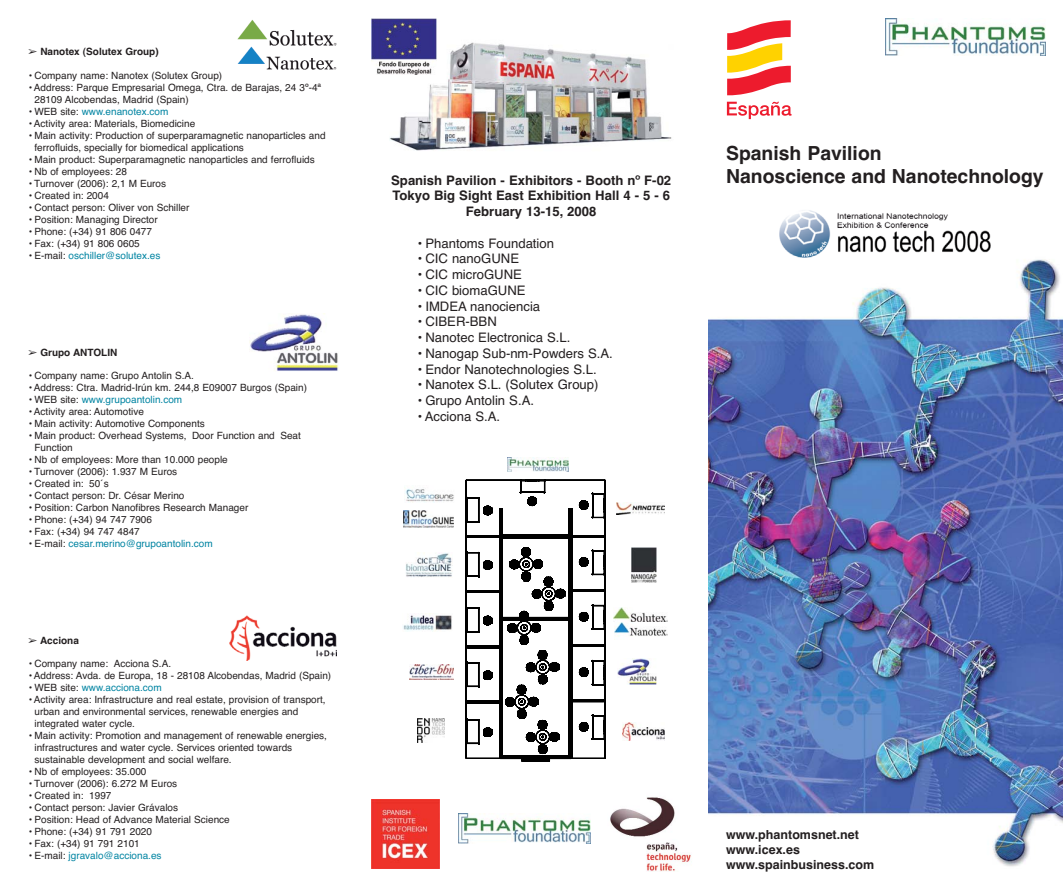
<style>
.page{position:relative;width:1063px;height:886px;background:#fff}
.page>*{position:absolute;margin:0;border:0;box-sizing:border-box;transform-origin:0 0}
.t1{font:700 19.38px/23.2px "Helvetica";color:#231f20}
.t2{font:13.12px "Helvetica";color:#231f20}
.t3{font:700 13.12px/15.8px "Helvetica";color:#231f20;text-align:center}
.t4{font:700 12.5px/15px "Helvetica";color:#231f20}
.t5{font:10px/12px "Helvetica";color:#231f20}
.t6{font:10px "Helvetica";color:#0084a2}
.t7{font:700 10px "Helvetica";color:#231f20}
.s1{color:#231f20}
</style>
<div class="page">
<img style="left:610px;top:797px;width:81px;height:74px">
<img style="left:708px;top:18px;width:355px;height:849px">
<svg style="left:466px;top:479px;width:139px;height:280px"></svg>
<img style="left:390px;top:35px;width:282px;height:116px">
<img style="left:372px;top:18px;width:64px;height:57px">
<img style="left:886px;top:19px;width:159px;height:36px">
<img style="left:779px;top:208px;width:213px;height:50px">
<img style="left:508px;top:458px;width:60px;height:14px">
<img style="left:622px;top:723px;width:43px;height:17px">
<img style="left:404px;top:511px;width:50px;height:17px">
<img style="left:406px;top:553px;width:46px;height:24px">
<img style="left:403px;top:614px;width:49px;height:17px">
<img style="left:409px;top:664px;width:45px;height:15px">
<img style="left:405px;top:489px;width:49px;height:13px">
<img style="left:418px;top:719px;width:26px;height:24px">
<img style="left:618px;top:659px;width:39px;height:25px">
<img style="left:631px;top:547px;width:25px;height:35px">
<img style="left:614px;top:608px;width:54px;height:28px">
<img style="left:616px;top:503px;width:48px;height:12px">
<img style="left:459px;top:814px;width:131px;height:30px">
<img style="left:371px;top:800px;width:69px;height:68px">
<svg style="left:727px;top:20px;width:64px;height:75px"></svg>
<svg style="left:727px;top:102px;width:65px;height:17px"></svg>
<img style="left:237px;top:20px;width:99px;height:25px">
<img style="left:237px;top:47px;width:99px;height:23px">
<img style="left:250px;top:314px;width:89px;height:57px">
<img style="left:230px;top:615px;width:106px;height:45px">
<p class="t7" style="left:28px;top:48px;width:132px">➢ Nanotex (Solutex Group)</p>
<p class="t5" style="left:28px;top:71px;width:196px">• Company name: Nanotex (Solutex Group)</p>
<p class="t5" style="left:35px;top:83px;width:288px;text-indent:-6px">• Address: Parque Empresarial Omega, Ctra. de Barajas, 24 3º-4ª<br>28109 Alcobendas, Madrid (Spain)</p>
<p class="t6" style="left:28px;top:108px;width:142px"><span class="s1">• WEB site:</span> www.enanotex.com</p>
<p class="t5" style="left:28px;top:119px;width:169px">• Activity area: Materials, Biomedicine</p>
<p class="t5" style="left:35px;top:131px;width:293px;text-indent:-6px">• Main activity: Production of superparamagnetic nanoparticles and ferrofluids, specially for biomedical applications</p>
<p class="t5" style="left:28px;top:155px;width:288px">• Main product: Superparamagnetic nanoparticles and ferrofluids</p>
<p class="t5" style="left:28px;top:167px;width:100px">• Nb of employees: 28</p>
<p class="t5" style="left:28px;top:179px;width:140px">• Turnover (2006): 2,1 M Euros</p>
<p class="t5" style="left:28px;top:191px;width:82px">• Created in: 2004</p>
<p class="t5" style="left:28px;top:203px;width:163px">• Contact person: Oliver von Schiller</p>
<p class="t5" style="left:28px;top:215px;width:131px">• Position: Managing Director</p>
<p class="t5" style="left:28px;top:227px;width:125px">• Phone: (+34) 91 806 0477</p>
<p class="t5" style="left:28px;top:239px;width:113px">• Fax: (+34) 91 806 0605</p>
<p class="t6" style="left:28px;top:252px;width:134px"><span class="s1">• E-mail:</span> oschiller@solutex.es</p>
<p class="t7" style="left:28px;top:348px;width:91px">➢ Grupo ANTOLIN</p>
<p class="t5" style="left:28px;top:371px;width:167px">• Company name: Grupo Antolin S.A.</p>
<p class="t5" style="left:28px;top:383px;width:280px">• Address: Ctra. Madrid-Irún km. 244,8 E09007 Burgos (Spain)</p>
<p class="t6" style="left:28px;top:396px;width:156px"><span class="s1">• WEB site:</span> www.grupoantolin.com</p>
<p class="t5" style="left:28px;top:407px;width:117px">• Activity area: Automotive</p>
<p class="t5" style="left:28px;top:419px;width:178px">• Main activity: Automotive Components</p>
<p class="t5" style="left:35px;top:431px;width:268px;text-indent:-6px">• Main product: Overhead Systems, Door Function and Seat<br>Function</p>
<p class="t5" style="left:28px;top:455px;width:201px">• Nb of employees: More than 10.000 people</p>
<p class="t5" style="left:28px;top:467px;width:151px">• Turnover (2006): 1.937 M Euros</p>
<p class="t5" style="left:28px;top:479px;width:82px">• Created in: 50´s</p>
<p class="t5" style="left:28px;top:491px;width:158px">• Contact person: Dr. César Merino</p>
<p class="t5" style="left:28px;top:503px;width:222px">• Position: Carbon Nanofibres Research Manager</p>
<p class="t5" style="left:28px;top:515px;width:125px">• Phone: (+34) 94 747 7906</p>
<p class="t5" style="left:28px;top:527px;width:113px">• Fax: (+34) 94 747 4847</p>
<p class="t6" style="left:28px;top:540px;width:186px"><span class="s1">• E-mail:</span> cesar.merino@grupoantolin.com</p>
<p class="t7" style="left:28px;top:636px;width:52px">➢ Acciona</p>
<p class="t5" style="left:28px;top:659px;width:145px">• Company name: Acciona S.A.</p>
<p class="t5" style="left:28px;top:671px;width:305px">• Address: Avda. de Europa, 18 - 28108 Alcobendas, Madrid (Spain)</p>
<p class="t6" style="left:28px;top:684px;width:135px"><span class="s1">• WEB site:</span> www.acciona.com</p>
<p class="t5" style="left:35px;top:695px;width:293px;text-indent:-6px">• Activity area: Infrastructure and real estate, provision of transport, urban and environmental services, renewable energies and integrated water cycle.</p>
<p class="t5" style="left:35px;top:731px;width:294px;text-indent:-6px">• Main activity: Promotion and management of renewable energies, infrastructures and water cycle. Services oriented towards sustainable development and social welfare.</p>
<p class="t5" style="left:28px;top:767px;width:120px">• Nb of employees: 35.000</p>
<p class="t5" style="left:28px;top:779px;width:151px">• Turnover (2006): 6.272 M Euros</p>
<p class="t5" style="left:28px;top:791px;width:85px">• Created in: 1997</p>
<p class="t5" style="left:28px;top:803px;width:152px">• Contact person: Javier Grávalos</p>
<p class="t5" style="left:28px;top:815px;width:203px">• Position: Head of Advance Material Science</p>
<p class="t5" style="left:28px;top:827px;width:125px">• Phone: (+34) 91 791 2020</p>
<p class="t5" style="left:28px;top:839px;width:113px">• Fax: (+34) 91 791 2101</p>
<p class="t6" style="left:28px;top:852px;width:135px"><span class="s1">• E-mail:</span> jgravalo@acciona.es</p>
<h2 class="t3" style="left:391px;top:173px;width:282px">Spanish Pavilion - Exhibitors - Booth nº F-02<br>Tokyo Big Sight East Exhibition Hall 4 - 5 - 6<br>February 13-15, 2008</h2>
<h2 class="t2" style="left:417px;top:238px;width:139px">• Phantoms Foundation</h2>
<h2 class="t2" style="left:417px;top:254px;width:104px">• CIC nanoGUNE</h2>
<h2 class="t2" style="left:417px;top:270px;width:107px">• CIC microGUNE</h2>
<h2 class="t2" style="left:417px;top:285px;width:110px">• CIC biomaGUNE</h2>
<h2 class="t2" style="left:417px;top:301px;width:125px">• IMDEA nanociencia</h2>
<h2 class="t2" style="left:417px;top:317px;width:82px">• CIBER-BBN</h2>
<h2 class="t2" style="left:417px;top:333px;width:155px">• Nanotec Electronica S.L.</h2>
<h2 class="t2" style="left:417px;top:348px;width:198px">• Nanogap Sub-nm-Powders S.A.</h2>
<h2 class="t2" style="left:417px;top:364px;width:181px">• Endor Nanotechnologies S.L.</h2>
<h2 class="t2" style="left:417px;top:380px;width:183px">• Nanotex S.L. (Solutex Group)</h2>
<h2 class="t2" style="left:417px;top:396px;width:119px">• Grupo Antolin S.A.</h2>
<h2 class="t2" style="left:417px;top:411px;width:85px">• Acciona S.A.</h2>
<h1 class="t1" style="left:726px;top:143px;width:319px">Spanish Pavilion<br>Nanoscience and Nanotechnology</h1>
<p class="t4" style="left:726px;top:828px;width:150px">www.phantomsnet.net www.icex.es www.spainbusiness.com</p>
</div>
